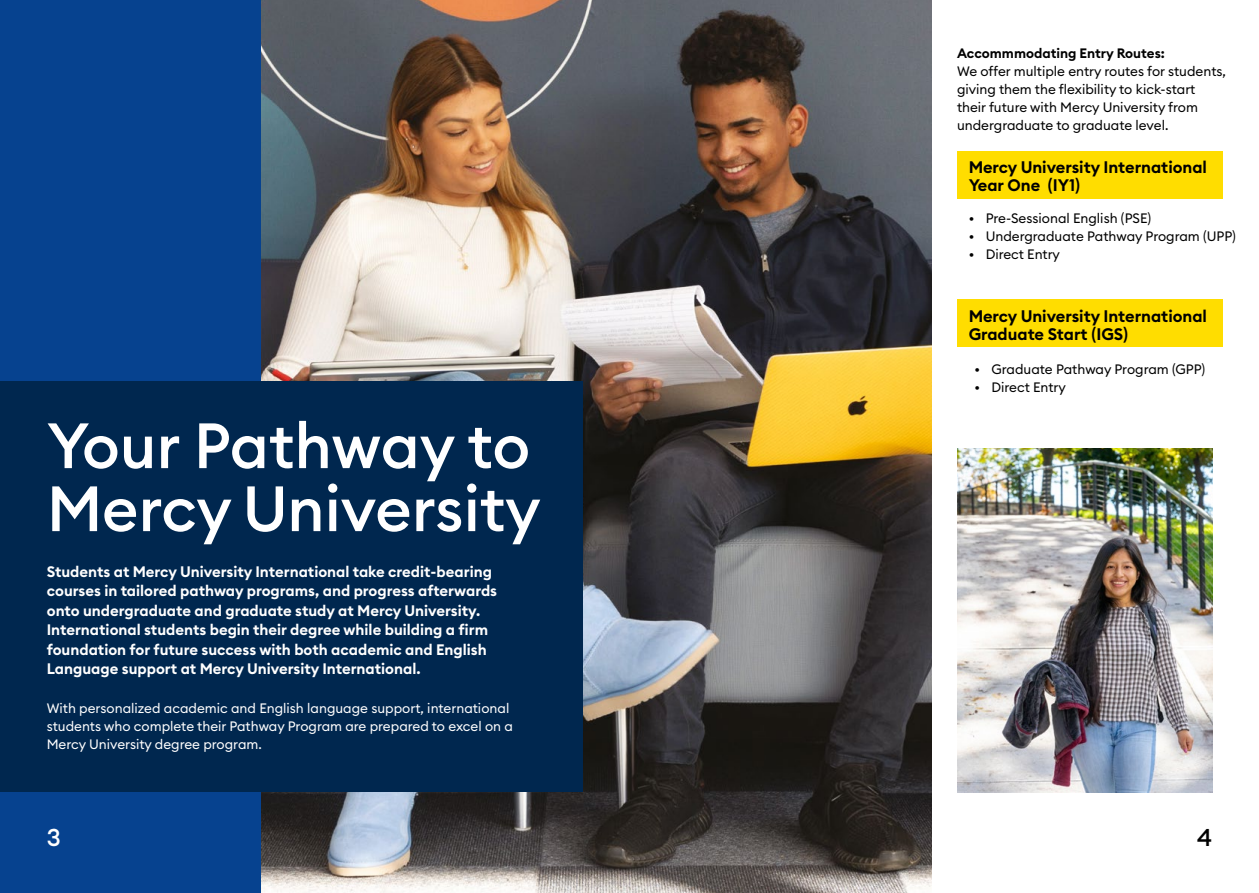
<style>
.page{position:relative;width:1259px;height:893px;background:#fff}
.page>*{position:absolute;margin:0;border:0;box-sizing:border-box;transform-origin:0 0}
.t1{font:500 63px/63px "Euclid Circular B";color:#fff}
.t2{font:500 24px "Euclid Circular B";color:#fff}
.t3{font:500 24px "Euclid Circular B";color:#000}
.t4{font:600 16.5px/18px "Euclid Circular B";color:#000}
.t5{font:600 15px/19.5px "Euclid Circular B";color:#fff}
.t6{font:13.5px/18px "Euclid Circular B";color:#000}
.t7{font:13.5px/18px "Euclid Circular B";color:#fff}
.t8{font:600 13.5px "Euclid Circular B";color:#000}
</style>
<div class="page">
<div style="left:0;top:0;width:629px;height:893px;background:#06428f"></div>
<img style="left:261px;top:0;width:670px;height:893px">
<div style="left:0;top:381px;width:583px;height:411px;background:#00274f"></div>
<div style="left:957px;top:151px;width:265px;height:48px;background:#fd0"></div>
<div style="left:957px;top:300px;width:265px;height:47px;background:#fd0"></div>
<img style="left:957px;top:448px;width:255px;height:344px">
<h1 class="t1" style="left:47px;top:414px;width:495px">Your Pathway to<br>Mercy University</h1>
<p class="t5" style="left:47px;top:562px;width:452px">Students at Mercy University International take credit-bearing courses in tailored pathway programs, and progress afterwards onto undergraduate and graduate study at Mercy University.<br>International students begin their degree while building a firm foundation for future success with both academic and English Language support at Mercy University International.</p>
<p class="t7" style="left:47px;top:699px;width:467px">With personalized academic and English language support, international students who complete their Pathway Program are prepared to excel on a<br>Mercy University degree program.</p>
<h2 class="t2" style="left:47px;top:822px;width:16px">3</h2>
<p class="t8" style="left:957px;top:44px;width:209px">Accommmodating Entry Routes:</p>
<p class="t6" style="left:957px;top:62px;width:270px">We offer multiple entry routes for students, giving them the flexibility to kick-start their future with Mercy University from undergraduate to graduate level.</p>
<p class="t4" style="left:968px;top:158px;width:240px">Mercy University International<br>Year One (IY1)</p>
<p class="t6" style="left:968px;top:209px;width:184px">• Pre-Sessional English (PSE)</p>
<p class="t6" style="left:968px;top:227px;width:269px">• Undergraduate Pathway Program (UPP)</p>
<p class="t6" style="left:968px;top:245px;width:93px">• Direct Entry</p>
<p class="t4" style="left:968px;top:307px;width:240px">Mercy University International<br>Graduate Start (IGS)</p>
<p class="t6" style="left:974px;top:360px;width:232px">• Graduate Pathway Program (GPP)</p>
<p class="t6" style="left:974px;top:378px;width:93px">• Direct Entry</p>
<h2 class="t3" style="left:1197px;top:822px;width:17px">4</h2>
</div>
